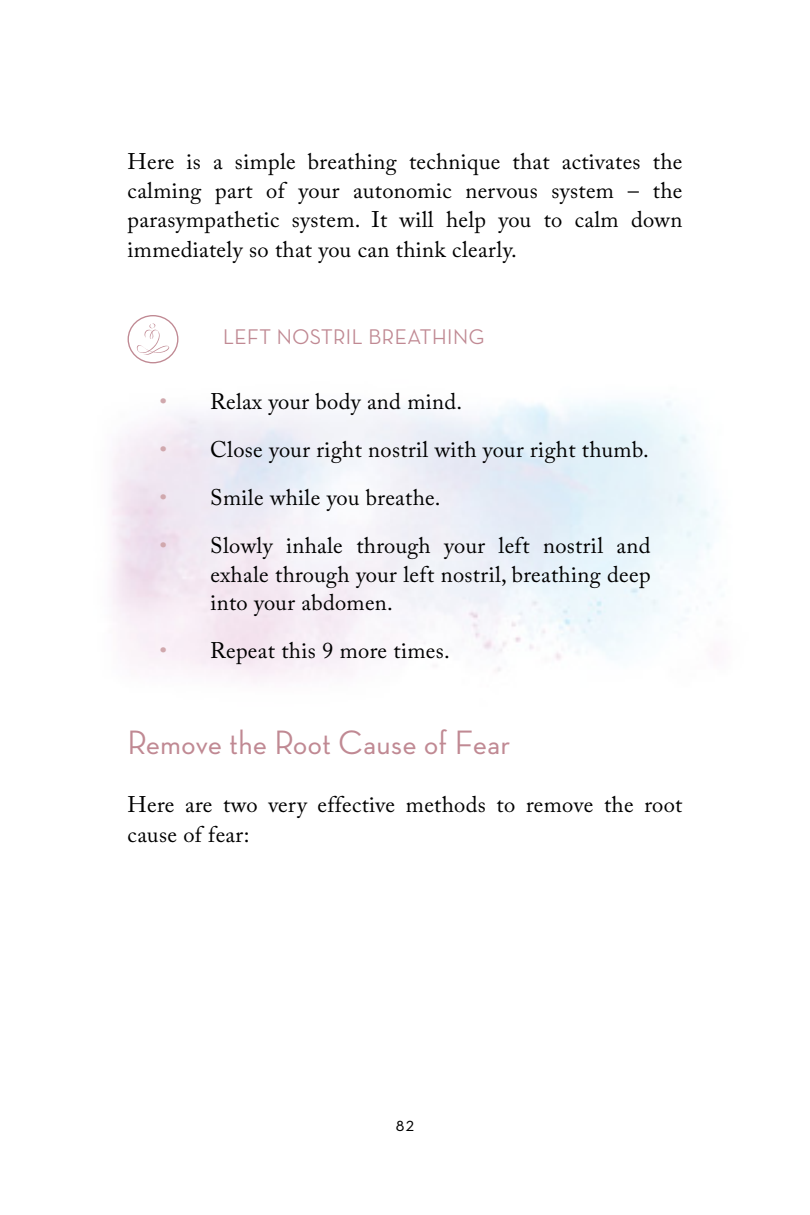
<style>
.page{position:relative;width:810px;height:1215px;background:#fff}
.page>*{position:absolute;margin:0;border:0;box-sizing:border-box;transform-origin:0 0}
.t1{font:500 34.43px "Neutraface Display";letter-spacing:.02em;color:#c08993}
.t2{font:22.5px/29.2px "Adobe Caslon Pro";letter-spacing:.015em;color:#000;text-align:justify}
.t3{font:500 21.6px "Neutraface Display";letter-spacing:.025em;color:#c08993}
.t4{font:500 19.8px "Neutraface Display";color:#000}
.s1{color:#d0a8ad}
</style>
<div class="page">
<div style="left:128px;top:315px;width:50px;height:48px;border:1px solid #c08993;border-radius:50%"></div>
<svg style="left:136px;top:323px;width:33px;height:32px"></svg>
<p class="t2" style="left:128px;top:146px;width:556px">Here is a simple breathing technique that activates the calming part of your autonomic nervous system – the parasympathetic system. It will help you to calm down immediately so that you can think clearly.</p>
<p class="t3" style="left:223px;top:325px;width:263px">LEFT NOSTRIL BREATHING</p>
<p class="t2" style="left:159px;top:387px;width:304px"><span class="s1">•</span> Relax your body and mind.</p>
<p class="t2" style="left:159px;top:435px;width:491px"><span class="s1">•</span> Close your right nostril with your right thumb.</p>
<p class="t2" style="left:159px;top:483px;width:283px"><span class="s1">•</span> Smile while you breathe.</p>
<p class="t2" style="left:210px;top:531px;width:442px;text-indent:-51px"><span class="s1">•</span> Slowly inhale through your left nostril and exhale through your left nostril, breathing deep into your abdomen.</p>
<p class="t2" style="left:159px;top:636px;width:292px"><span class="s1">•</span> Repeat this 9 more times.</p>
<h1 class="t1" style="left:128px;top:723px;width:384px">Remove the Root Cause of Fear</h1>
<p class="t2" style="left:128px;top:790px;width:556px">Here are two very effective methods to remove the root cause of fear:</p>
<p class="t4" style="left:396px;top:1114px;width:20px">82</p>
</div>
